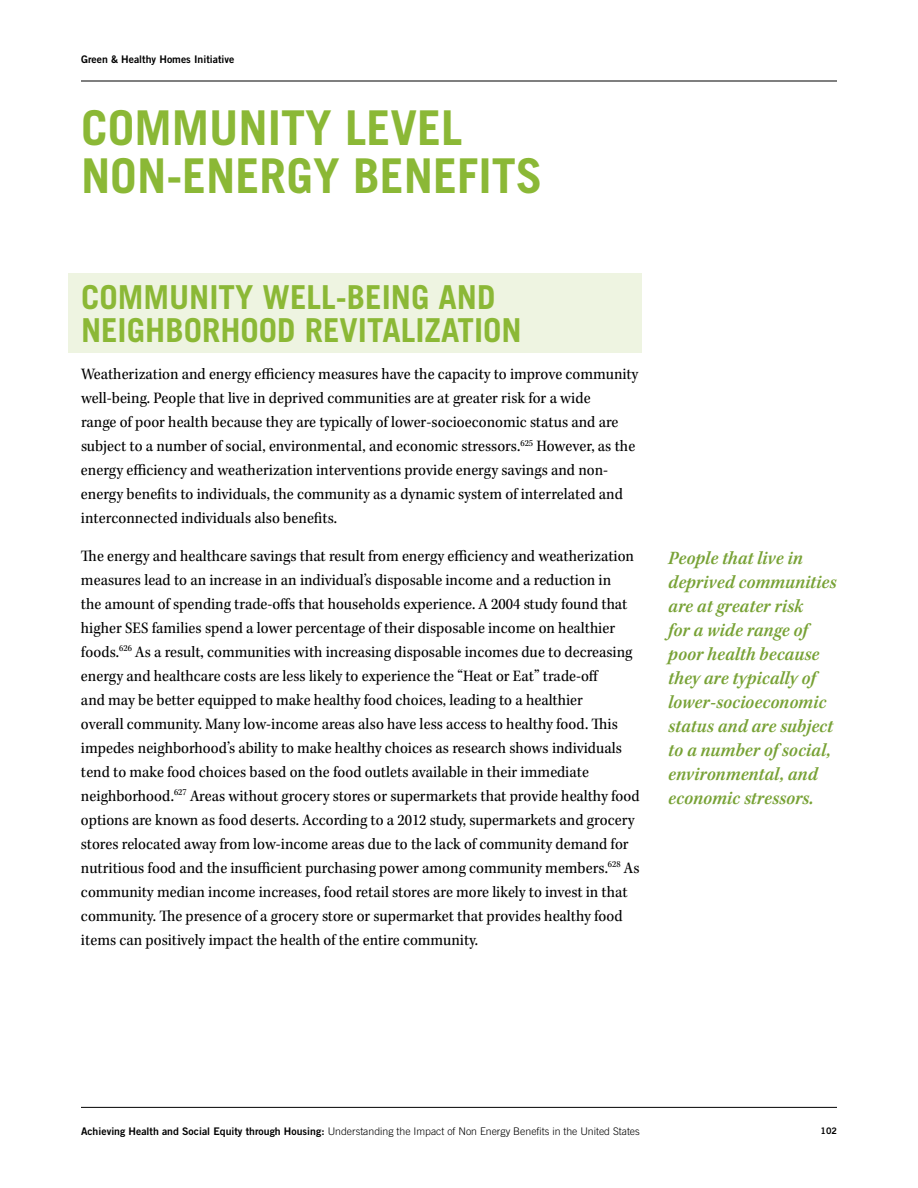
<style>
.page{position:relative;width:918px;height:1188px;background:#fff}
.page>*{position:absolute;margin:0;border:0;box-sizing:border-box;transform-origin:0 0}
.t1{font:700 48px/48px "Trade Gothic";color:#8bb836}
.t2{font:700 33px/33px "Trade Gothic";color:#8bb836}
.t3{font:19.5px/24px "Kepler Std Semibold Scn It";color:#78a236}
.t4{font:16.5px/24px "Kepler Std Scn";color:#000}
.t5{font:300 10.5px "Trade Gothic";color:#000}
.t6{font:10.5px "Trade Gothic Bold Two";color:#000}
.t7{font:9px "Trade Gothic Bold Two";color:#000}
.s1{font-family:"Trade Gothic Bold Two";font-weight:400}
</style>
<div class="page">
<hr style="left:81px;top:81px;width:756px;height:1px;background:#000">
<hr style="left:81px;top:1107px;width:756px;height:1px;background:#000">
<div style="left:68px;top:273px;width:573px;height:79px;background:#eef4e1"></div>
<p class="t6" style="left:81px;top:52px;width:155px">Green &amp; Healthy Homes Initiative</p>
<h1 class="t1" style="left:81px;top:103px;width:463px">COMMUNITY LEVEL<br>NON-ENERGY BENEFITS</h1>
<h2 class="t2" style="left:81px;top:280px;width:442px">COMMUNITY WELL-BEING AND<br>NEIGHBORHOOD REVITALIZATION</h2>
<p class="t4" style="left:81px;top:363px;width:559px">Weatherization and energy efficiency measures have the capacity to improve community well-being. People that live in deprived communities are at greater risk for a wide<br>range of poor health because they are typically of lower-socioeconomic status and are subject to a number of social, environmental, and economic stressors.<sup>625</sup> However, as the energy efficiency and weatherization interventions provide energy savings and non&shy;energy benefits to individuals, the community as a dynamic system of interrelated and interconnected individuals also benefits.</p>
<p class="t4" style="left:81px;top:544px;width:560px">The energy and healthcare savings that result from energy efficiency and weatherization measures lead to an increase in an individual’s disposable income and a reduction in<br>the amount of spending trade-offs that households experience. A 2004 study found that higher SES families spend a lower percentage of their disposable income on healthier foods.<sup>626</sup> As a result, communities with increasing disposable incomes due to decreasing energy and healthcare costs are less likely to experience the “Heat or Eat” trade-off<br>and may be better equipped to make healthy food choices, leading to a healthier<br>overall community. Many low-income areas also have less access to healthy food. This impedes neighborhood’s ability to make healthy choices as research shows individuals tend to make food choices based on the food outlets available in their immediate neighborhood.<sup>627</sup> Areas without grocery stores or supermarkets that provide healthy food options are known as food deserts. According to a 2012 study, supermarkets and grocery stores relocated away from low-income areas due to the lack of community demand for nutritious food and the insufficient purchasing power among community members.<sup>628</sup> As community median income increases, food retail stores are more likely to invest in that community. The presence of a grocery store or supermarket that provides healthy food items can positively impact the health of the entire community.</p>
<p class="t3" style="left:668px;top:547px;width:170px">People that live in deprived communities are at greater risk<br>for a wide range of poor health because they are typically of lower-socioeconomic status and are subject to a number of social, environmental, and economic stressors.</p>
<p class="t5" style="left:81px;top:1125px;width:560px"><span class="s1">Achieving Health and Social Equity through Housing:</span> Understanding the Impact of Non Energy Benefits in the United States</p>
<p class="t7" style="left:821px;top:1125px;width:18px">102</p>
</div>
